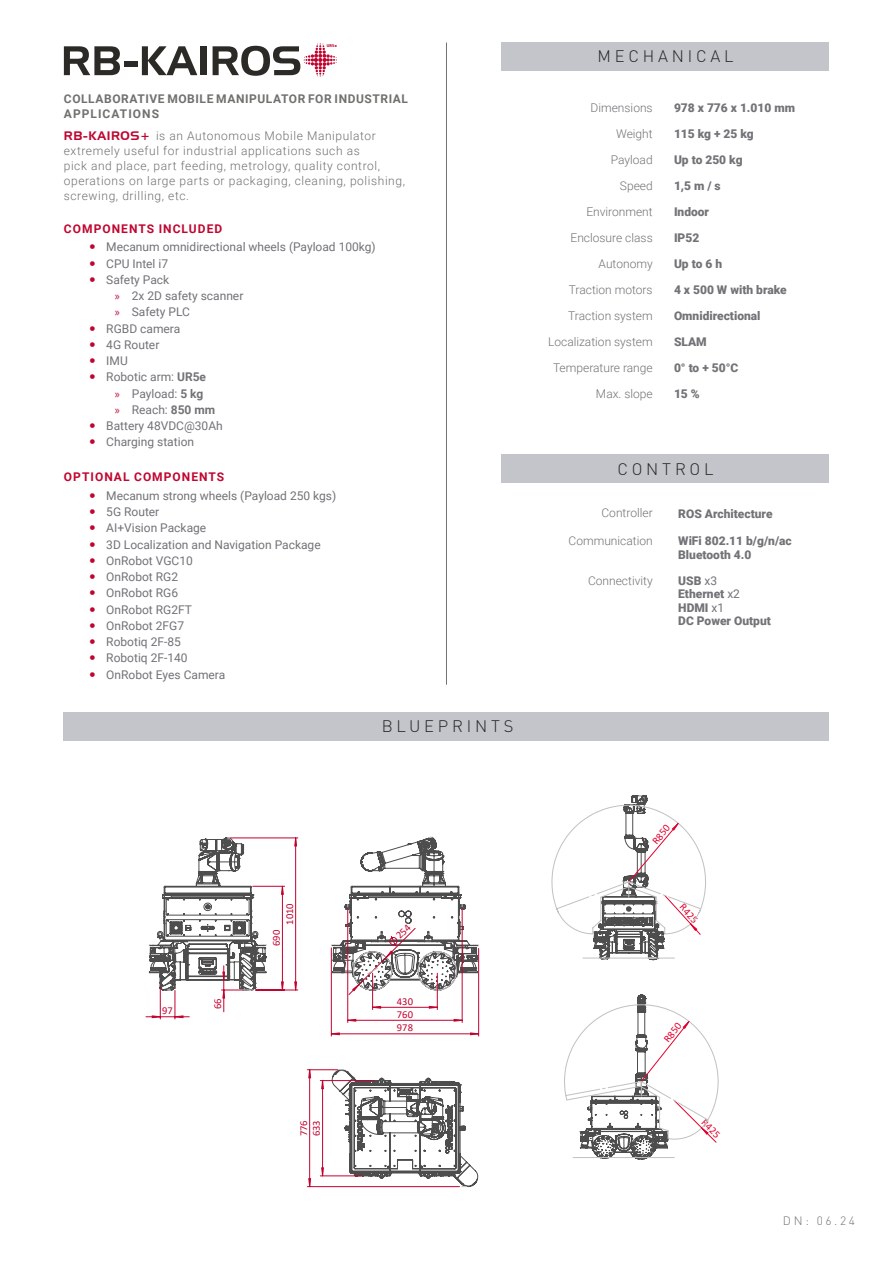
<style>
.page{position:relative;width:893px;height:1263px;background:#fff}
.page>*{position:absolute;margin:0;border:0;box-sizing:border-box;transform-origin:0 0}
.t1{font:300 16.5px "DIN Pro";letter-spacing:.23em;color:#202722}
.t2{font:12px/16.2px "Roboto";color:#727277}
.t3{font:300 12px/15px "Roboto";letter-spacing:.05em;color:#70706e}
.t4{font:900 12px/13.5px "Roboto";color:#727277}
.t5{font:300 12px "Roboto";color:#727277}
.t6{font:700 12px/15px "Roboto";letter-spacing:.045em;color:#70706e}
.t7{font:700 12px "Roboto";letter-spacing:.085em;color:#c00630}
.t8{font:300 12px "DIN Pro";color:#727277}
.t9{font:10.5px/12.9px "Calibri";color:#c2032f}
.t10{font:10.5px "Calibri";color:#e4002c}
.t11{font:900 3.9px "Roboto";color:#c00630}
.s1{font-family:"Handel Gothic BT";font-weight:400;color:#c00630}
.s2{font-family:"Myriad Pro";color:#c00630}
.s3{font-weight:700}
.s4{font-weight:400}
</style>
<div class="page">
<div style="left:501px;top:43px;width:328px;height:28px;background:#c3c5ca"></div>
<div style="left:501px;top:455px;width:328px;height:28px;background:#c3c5ca"></div>
<hr style="left:446px;top:43px;width:1px;height:642px;background:#727277">
<div style="left:64px;top:712px;width:765px;height:28px;background:#c3c5ca"></div>
<hr style="left:320px;top:1080px;width:55px;height:1px;background:#c2032f">
<hr style="left:320px;top:1175px;width:41px;height:1px;background:#c2032f">
<hr style="left:462px;top:909px;width:1px;height:113px;background:#c2032f">
<hr style="left:347px;top:909px;width:1px;height:113px;background:#c2032f">
<hr style="left:478px;top:948px;width:1px;height:88px;background:#c2032f">
<hr style="left:331px;top:948px;width:1px;height:88px;background:#c2032f">
<hr style="left:437px;top:973px;width:1px;height:36px;background:#c2032f">
<hr style="left:372px;top:973px;width:1px;height:36px;background:#c2032f">
<hr style="left:307px;top:1186px;width:152px;height:1px;background:#c2032f">
<hr style="left:307px;top:1069px;width:31px;height:1px;background:#c2032f">
<svg style="left:332px;top:1069px;width:146px;height:118px"></svg>
<svg style="left:321px;top:1080px;width:3px;height:96px"></svg>
<svg style="left:551px;top:795px;width:155px;height:165px"></svg>
<svg style="left:564px;top:994px;width:154px;height:166px"></svg>
<svg style="left:347px;top:1019px;width:116px;height:2px"></svg>
<svg style="left:331px;top:1032px;width:148px;height:3px"></svg>
<svg style="left:373px;top:1006px;width:65px;height:2px"></svg>
<svg style="left:146px;top:837px;width:165px;height:350px"></svg>
<svg style="left:64px;top:46px;width:56px;height:29px"></svg>
<div style="left:124px;top:62px;width:13px;height:5px;background:#2c2a27"></div>
<svg style="left:142px;top:46px;width:55px;height:29px"></svg>
<div style="left:200px;top:46px;width:6px;height:29px;background:#2c2a27"></div>
<svg style="left:213px;top:43px;width:124px;height:34px"></svg>
<svg style="left:331px;top:837px;width:148px;height:158px"></svg>
<p class="t11" style="left:327px;top:43px;width:12px">UR5e</p>
<p class="t6" style="left:64px;top:90px;width:345px">COLLABORATIVE MOBILE MANIPULATOR FOR INDUSTRIAL<br>APPLICATIONS</p>
<p class="t3" style="left:64px;top:128px;width:343px"><span class="s1">RB-KAIROS+</span> is an Autonomous Mobile Manipulator extremely useful for industrial applications such as<br>pick and place, part feeding, metrology, quality control, operations on large parts or packaging, cleaning, polishing, screwing, drilling, etc.</p>
<p class="t7" style="left:64px;top:220px;width:160px">COMPONENTS INCLUDED</p>
<p class="t2" style="left:106px;top:239px;width:271px">Mecanum omnidirectional wheels (Payload 100kg)</p>
<p class="t2" style="left:106px;top:255px;width:63px">CPU Intel i7</p>
<p class="t2" style="left:106px;top:271px;width:64px">Safety Pack</p>
<p class="t2" style="left:115px;top:287px;width:130px"><span class="s2">»</span> 2x 2D safety scanner</p>
<p class="t2" style="left:115px;top:304px;width:77px"><span class="s2">»</span> Safety PLC</p>
<p class="t2" style="left:106px;top:320px;width:75px">RGBD camera</p>
<p class="t2" style="left:106px;top:336px;width:55px">4G Router</p>
<p class="t2" style="left:106px;top:352px;width:23px">IMU</p>
<p class="t2" style="left:106px;top:369px;width:101px">Robotic arm: <span class="s3">UR5e</span></p>
<p class="t2" style="left:115px;top:385px;width:90px"><span class="s2">»</span> Payload: <span class="s3">5 kg</span></p>
<p class="t2" style="left:115px;top:401px;width:102px"><span class="s2">»</span> Reach: <span class="s3">850 mm</span></p>
<p class="t2" style="left:106px;top:417px;width:118px">Battery 48VDC@30Ah</p>
<p class="t2" style="left:106px;top:434px;width:89px">Charging station</p>
<p class="t7" style="left:64px;top:469px;width:162px">OPTIONAL COMPONENTS</p>
<p class="t2" style="left:106px;top:487px;width:231px">Mecanum strong wheels (Payload 250 kgs)<br>5G Router<br>AI+Vision Package<br>3D Localization and Navigation Package<br>OnRobot VGC10<br>OnRobot RG2<br>OnRobot RG6<br>OnRobot RG2FT<br>OnRobot 2FG7<br>Robotiq 2F-85<br>Robotiq 2F-140<br>OnRobot Eyes Camera</p>
<h1 class="t1" style="left:382px;top:713px;width:133px">BLUEPRINTS</h1>
<p class="t9" style="left:162px;top:1004px;width:12px">97</p>
<p class="t9" style="left:211px;top:1009px;width:12px;rotate:-90deg">66</p>
<p class="t9" style="left:283px;top:924px;width:23px;rotate:-90deg">1010</p>
<p class="t9" style="left:270px;top:946px;width:18px;rotate:-90deg">690</p>
<p class="t9" style="left:297px;top:1136px;width:18px;rotate:-90deg">776<br>633</p>
<p class="t9" style="left:397px;top:994px;width:18px">430</p>
<p class="t9" style="left:397px;top:1007px;width:18px">760</p>
<p class="t9" style="left:397px;top:1021px;width:18px">978</p>
<h1 class="t1" style="left:597px;top:43px;width:138px">MECHANICAL</h1>
<p class="t5" style="left:591px;top:99px;width:64px">Dimensions</p>
<p class="t4" style="left:674px;top:100px;width:123px">978 x 776 x 1.010 mm</p>
<p class="t5" style="left:616px;top:125px;width:38px">Weight</p>
<p class="t4" style="left:674px;top:126px;width:81px">115 kg + 25 kg</p>
<p class="t5" style="left:611px;top:151px;width:43px">Payload</p>
<p class="t4" style="left:674px;top:152px;width:70px">Up to 250 kg</p>
<p class="t5" style="left:620px;top:177px;width:34px">Speed</p>
<p class="t4" style="left:674px;top:178px;width:48px">1,5 m / s</p>
<p class="t5" style="left:586px;top:203px;width:68px">Environment</p>
<p class="t4" style="left:674px;top:204px;width:37px">Indoor</p>
<p class="t5" style="left:571px;top:229px;width:84px">Enclosure class</p>
<p class="t4" style="left:674px;top:230px;width:27px">IP52</p>
<p class="t5" style="left:599px;top:255px;width:56px">Autonomy</p>
<p class="t4" style="left:674px;top:256px;width:50px">Up to 6 h</p>
<p class="t5" style="left:569px;top:281px;width:85px">Traction motors</p>
<p class="t4" style="left:674px;top:282px;width:114px">4 x 500 W with brake</p>
<p class="t5" style="left:568px;top:307px;width:86px">Traction system</p>
<p class="t4" style="left:674px;top:308px;width:88px">Omnidirectional</p>
<p class="t5" style="left:548px;top:333px;width:106px">Localization system</p>
<p class="t4" style="left:674px;top:334px;width:34px">SLAM</p>
<p class="t5" style="left:553px;top:359px;width:101px">Temperature range</p>
<p class="t4" style="left:674px;top:360px;width:66px">0° to + 50°C</p>
<p class="t5" style="left:596px;top:385px;width:58px">Max. slope</p>
<p class="t4" style="left:674px;top:386px;width:27px">15 %</p>
<h1 class="t1" style="left:617px;top:456px;width:97px">CONTROL</h1>
<p class="t5" style="left:601px;top:504px;width:53px">Controller</p>
<p class="t4" style="left:678px;top:507px;width:96px">ROS Architecture</p>
<p class="t5" style="left:569px;top:533px;width:86px">Communication</p>
<p class="t4" style="left:678px;top:534px;width:115px">WiFi 802.11 b/g/n/ac<br>Bluetooth 4.0</p>
<p class="t5" style="left:588px;top:572px;width:66px">Connectivity</p>
<p class="t4" style="left:678px;top:573px;width:94px">USB <span class="s4">x3<br></span>Ethernet <span class="s4">x2<br></span>HDMI <span class="s4">x1<br></span>DC Power Output</p>
<p class="t10" style="left:648px;top:838px;width:23px;rotate:-50deg">R850</p>
<p class="t10" style="left:687px;top:900px;width:23px;rotate:48deg">R425</p>
<p class="t10" style="left:660px;top:1036px;width:23px;rotate:-52deg">R850</p>
<p class="t10" style="left:708px;top:1116px;width:23px;rotate:45deg">R425</p>
<p class="t8" style="left:783px;top:1211px;width:73px">DN: 06.24</p>
</div>
